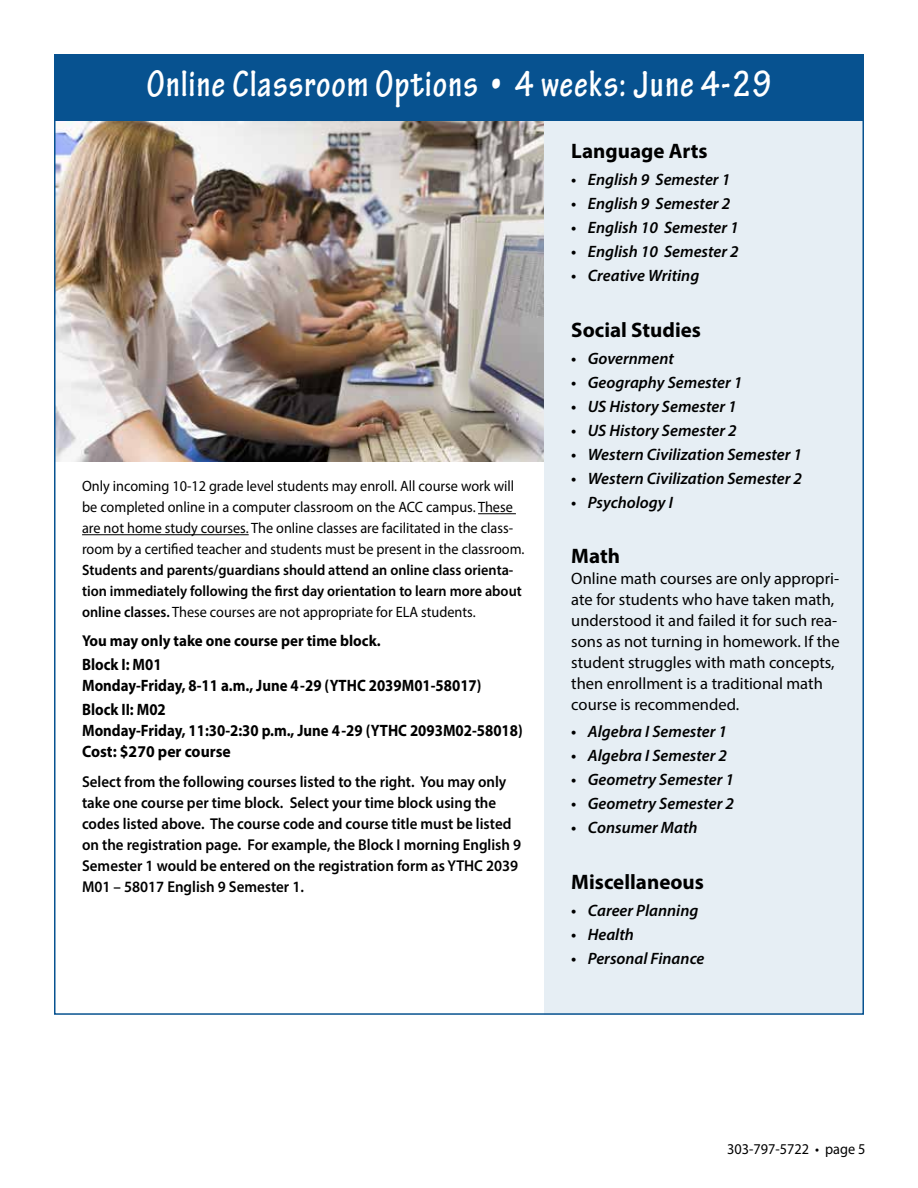
<style>
.page{position:relative;width:918px;height:1188px;background:#fff}
.page>*{position:absolute;margin:0;border:0;box-sizing:border-box;transform-origin:0 0}
.t1{font:700 condensed 39px "Tekton Pro";letter-spacing:.025em;color:#fff;scale:.95 1}
.t2{font:700 21px "Myriad Pro";color:#000}
.t3{font:italic 600 16.5px "Myriad Pro";color:#000}
.t4{font:16.5px/21px "Myriad Pro";color:#000}
.t5{font:700 16.5px/21px "Myriad Pro";color:#000;scale:.9 1}
.t6{font:600 15.75px/21px "Myriad Pro";color:#000;scale:.95 1}
.t7{font:700 15.75px "Myriad Pro";color:#000;scale:.95 1}
.t8{font:15px/21px "Myriad Pro";color:#000;scale:.95 1}
.t9{font:600 15px/21px "Myriad Pro";color:#000;scale:.95 1}
.s1{font-weight:400}
</style>
<div class="page">
<img style="left:57px;top:121px;width:487px;height:341px">
<div style="left:544px;top:111px;width:320px;height:904px;background:#e6eef4"></div>
<div style="left:54px;top:54px;width:810px;height:67px;background:#075290"></div>
<hr style="left:478px;top:513px;width:38px;height:1px;background:#000">
<hr style="left:82px;top:534px;width:167px;height:1px;background:#000">
<h1 class="t1" style="left:147px;top:61px;width:659px">Online Classroom Options • 4 weeks: June 4-29</h1>
<p class="t8" style="left:82px;top:475px;width:467px">Only incoming 10-12 grade level students may enroll. All course work will be completed online in a computer classroom on the ACC campus. These are not home study courses. The online classes are facilitated in the class&shy;room by a certified teacher and students must be present in the classroom.</p>
<p class="t9" style="left:82px;top:559px;width:464px">Students and parents/guardians should attend an online class orienta&shy;tion immediately following the first day orientation to learn more about online classes. <span class="s1">These courses are not appropriate for ELA students.</span></p>
<p class="t7" style="left:82px;top:630px;width:316px">You may only take one course per time block.</p>
<p class="t5" style="left:82px;top:653px;width:445px">Block I: M01<br>Monday-Friday, 8-11 a.m., June 4-29 (YTHC 2039M01-58017)</p>
<p class="t5" style="left:82px;top:698px;width:491px">Block II: M02<br>Monday-Friday, 11:30-2:30 p.m., June 4-29 (YTHC 2093M02-58018)<br>Cost: $270 per course</p>
<p class="t6" style="left:82px;top:771px;width:464px">Select from the following courses listed to the right. You may only take one course per time block. Select your time block using the codes listed above. The course code and course title must be listed on the registration page. For example, the Block I morning English 9<br>Semester 1 would be entered on the registration form as YTHC 2039<br>M01 – 58017 English 9 Semester 1.</p>
<p class="t2" style="left:571px;top:138px;width:138px">Language Arts</p>
<p class="t3" style="left:571px;top:169px;width:160px">• English 9 Semester 1</p>
<p class="t3" style="left:571px;top:193px;width:160px">• English 9 Semester 2</p>
<p class="t3" style="left:571px;top:217px;width:169px">• English 10 Semester 1</p>
<p class="t3" style="left:571px;top:241px;width:169px">• English 10 Semester 2</p>
<p class="t3" style="left:571px;top:265px;width:130px">• Creative Writing</p>
<p class="t2" style="left:571px;top:316px;width:131px">Social Studies</p>
<p class="t3" style="left:571px;top:348px;width:104px">• Government</p>
<p class="t3" style="left:571px;top:372px;width:173px">• Geography Semester 1</p>
<p class="t3" style="left:571px;top:396px;width:167px">• US History Semester 1</p>
<p class="t3" style="left:571px;top:420px;width:167px">• US History Semester 2</p>
<p class="t3" style="left:571px;top:444px;width:232px">• Western Civilization Semester 1</p>
<p class="t3" style="left:571px;top:468px;width:232px">• Western Civilization Semester 2</p>
<p class="t3" style="left:571px;top:492px;width:103px">• Psychology I</p>
<p class="t2" style="left:571px;top:543px;width:50px">Math</p>
<p class="t4" style="left:571px;top:568px;width:270px">Online math courses are only appropri&shy;ate for students who have taken math, understood it and failed it for such rea&shy;sons as not turning in homework. If the student struggles with math concepts, then enrollment is a traditional math course is recommended.</p>
<p class="t3" style="left:571px;top:721px;width:157px">• Algebra I Semester 1</p>
<p class="t3" style="left:571px;top:745px;width:157px">• Algebra I Semester 2</p>
<p class="t3" style="left:571px;top:769px;width:164px">• Geometry Semester 1</p>
<p class="t3" style="left:571px;top:793px;width:164px">• Geometry Semester 2</p>
<p class="t3" style="left:571px;top:817px;width:128px">• Consumer Math</p>
<p class="t2" style="left:571px;top:868px;width:134px">Miscellaneous</p>
<p class="t3" style="left:571px;top:900px;width:129px">• Career Planning</p>
<p class="t3" style="left:571px;top:924px;width:64px">• Health</p>
<p class="t3" style="left:571px;top:948px;width:135px">• Personal Finance</p>
<p class="t8" style="left:727px;top:1138px;width:147px">303-797-5722 • page 5</p>
</div>
